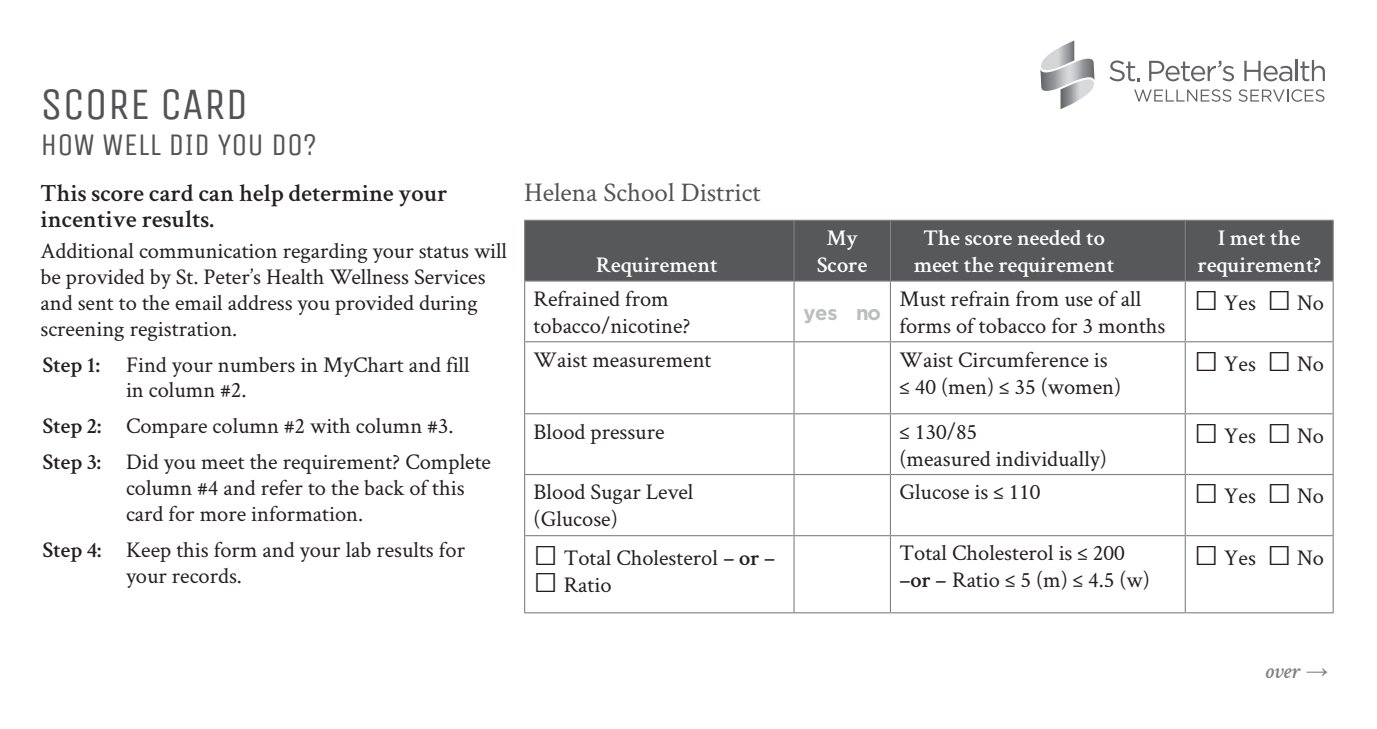
<style>
.page{position:relative;width:1377px;height:729px;background:#fff}
.page>*{position:absolute;margin:0;border:0;box-sizing:border-box;transform-origin:0 0}
.t1{font:45px "Unica One";color:#535355}
.t2{font:31.5px "Unica One";color:#535355}
.t3{font:27px "Crimson Text";color:#535355}
.t4{font:600 24.75px/25.9px "Crimson Text";color:#231f20}
.t5{font:22.5px/25.9px "Crimson Text";color:#231f20}
.t6{font:600 22.5px/27px "Crimson Text";color:#fff;text-align:center}
.t7{font:italic 600 22.5px "Crimson Text";color:#808285}
.t8{font:700 20.25px "Gotham";color:#bcbdc0}
.s1{font-weight:600}
.s2{font-family:"Franklin Gothic";font-size:40.5px}
.s3{font-family:"Franklin Gothic";font-weight:500}
</style>
<div class="page">
<div style="left:525px;top:221px;width:808px;height:59px;background:#57585a"></div>
<hr style="left:524px;top:220px;width:270px;height:1px;background:#808285">
<hr style="left:524px;top:221px;width:1px;height:59px;background:#808285">
<hr style="left:794px;top:220px;width:96px;height:1px;background:#808285">
<hr style="left:793px;top:221px;width:2px;height:59px;background:#808285">
<hr style="left:890px;top:220px;width:295px;height:1px;background:#808285">
<hr style="left:890px;top:221px;width:1px;height:59px;background:#808285">
<hr style="left:1185px;top:220px;width:149px;height:1px;background:#808285">
<hr style="left:1185px;top:221px;width:1px;height:59px;background:#808285">
<hr style="left:1333px;top:221px;width:1px;height:59px;background:#808285">
<hr style="left:524px;top:280px;width:270px;height:2px;background:#808285">
<hr style="left:524px;top:282px;width:1px;height:59px;background:#808285">
<hr style="left:794px;top:280px;width:96px;height:2px;background:#808285">
<hr style="left:793px;top:282px;width:2px;height:59px;background:#808285">
<hr style="left:890px;top:280px;width:295px;height:2px;background:#808285">
<hr style="left:890px;top:282px;width:1px;height:59px;background:#808285">
<hr style="left:1185px;top:280px;width:149px;height:2px;background:#808285">
<hr style="left:1185px;top:282px;width:1px;height:59px;background:#808285">
<hr style="left:1333px;top:282px;width:1px;height:59px;background:#808285">
<hr style="left:524px;top:341px;width:270px;height:1px;background:#808285">
<hr style="left:524px;top:342px;width:1px;height:71px;background:#808285">
<hr style="left:794px;top:341px;width:96px;height:1px;background:#808285">
<hr style="left:793px;top:342px;width:2px;height:71px;background:#808285">
<hr style="left:890px;top:341px;width:295px;height:1px;background:#808285">
<hr style="left:890px;top:342px;width:1px;height:71px;background:#808285">
<hr style="left:1185px;top:341px;width:149px;height:1px;background:#808285">
<hr style="left:1185px;top:342px;width:1px;height:71px;background:#808285">
<hr style="left:1333px;top:342px;width:1px;height:71px;background:#808285">
<hr style="left:524px;top:413px;width:270px;height:1px;background:#808285">
<hr style="left:524px;top:414px;width:1px;height:60px;background:#808285">
<hr style="left:794px;top:413px;width:96px;height:1px;background:#808285">
<hr style="left:793px;top:414px;width:2px;height:60px;background:#808285">
<hr style="left:890px;top:413px;width:295px;height:1px;background:#808285">
<hr style="left:890px;top:414px;width:1px;height:60px;background:#808285">
<hr style="left:1185px;top:413px;width:149px;height:1px;background:#808285">
<hr style="left:1185px;top:414px;width:1px;height:60px;background:#808285">
<hr style="left:1333px;top:414px;width:1px;height:60px;background:#808285">
<hr style="left:524px;top:474px;width:270px;height:1px;background:#808285">
<hr style="left:524px;top:475px;width:1px;height:60px;background:#808285">
<hr style="left:794px;top:474px;width:96px;height:1px;background:#808285">
<hr style="left:793px;top:475px;width:2px;height:60px;background:#808285">
<hr style="left:890px;top:474px;width:295px;height:1px;background:#808285">
<hr style="left:890px;top:475px;width:1px;height:60px;background:#808285">
<hr style="left:1185px;top:474px;width:149px;height:1px;background:#808285">
<hr style="left:1185px;top:475px;width:1px;height:60px;background:#808285">
<hr style="left:1333px;top:475px;width:1px;height:60px;background:#808285">
<hr style="left:524px;top:535px;width:270px;height:1px;background:#808285">
<hr style="left:524px;top:536px;width:1px;height:76px;background:#808285">
<hr style="left:794px;top:535px;width:96px;height:1px;background:#808285">
<hr style="left:793px;top:536px;width:2px;height:76px;background:#808285">
<hr style="left:890px;top:535px;width:295px;height:1px;background:#808285">
<hr style="left:890px;top:536px;width:1px;height:76px;background:#808285">
<hr style="left:1185px;top:535px;width:149px;height:1px;background:#808285">
<hr style="left:1185px;top:536px;width:1px;height:76px;background:#808285">
<hr style="left:1333px;top:536px;width:1px;height:76px;background:#808285">
<hr style="left:524px;top:612px;width:270px;height:1px;background:#808285">
<hr style="left:794px;top:612px;width:96px;height:1px;background:#808285">
<hr style="left:890px;top:612px;width:295px;height:1px;background:#808285">
<hr style="left:1185px;top:612px;width:149px;height:1px;background:#808285">
<svg style="left:1110px;top:61px;width:30px;height:20px"></svg>
<svg style="left:1149px;top:61px;width:85px;height:20px"></svg>
<svg style="left:1244px;top:61px;width:48px;height:20px"></svg>
<hr style="left:1296px;top:60px;width:2px;height:21px;background:#636366">
<svg style="left:1300px;top:60px;width:25px;height:21px"></svg>
<svg style="left:1040px;top:40px;width:55px;height:69px"></svg>
<svg style="left:1134px;top:89px;width:97px;height:13px"></svg>
<svg style="left:1239px;top:89px;width:86px;height:13px"></svg>
<p class="t1" style="left:40px;top:78px;width:209px">SCORE CARD</p>
<p class="t2" style="left:40px;top:126px;width:278px">HOW WELL DID YOU DO?</p>
<p class="t4" style="left:40px;top:179px;width:409px">This score card can help determine your incentive results.</p>
<p class="t5" style="left:40px;top:237px;width:468px">Additional communication regarding your status will be provided by St. Peter’s Health Wellness Services and sent to the email address you provided during screening registration.</p>
<p class="t5" style="left:126px;top:351px;width:345px;text-indent:-83px"><span class="s1">Step 1:</span> Find your numbers in MyChart and fill in column #2.</p>
<p class="t5" style="left:43px;top:412px;width:412px"><span class="s1">Step 2:</span> Compare column #2 with column #3.</p>
<p class="t5" style="left:126px;top:448px;width:367px;text-indent:-83px"><span class="s1">Step 3:</span> Did you meet the requirement? Complete column #4 and refer to the back of this card for more information.</p>
<p class="t5" style="left:126px;top:536px;width:341px;text-indent:-83px"><span class="s1">Step 4:</span> Keep this form and your lab results for your records.</p>
<p class="t3" style="left:524px;top:174px;width:238px">Helena School District</p>
<p class="t6" style="left:596px;top:250px;width:123px">Requirement</p>
<p class="t5" style="left:534px;top:285px;width:137px">Refrained from</p>
<p class="t5" style="left:534px;top:312px;width:158px">tobacco/nicotine?</p>
<p class="t6" style="left:817px;top:223px;width:52px">My<br>Score</p>
<p class="t6" style="left:914px;top:223px;width:202px">The score needed to meet the requirement</p>
<p class="t6" style="left:1198px;top:223px;width:125px">I met the requirement?</p>
<p class="t8" style="left:804px;top:299px;width:79px">yes no</p>
<p class="t5" style="left:899px;top:284px;width:268px;line-height:27px">Must refrain from use of all forms of tobacco for 3 months</p>
<p class="t5" style="left:1194px;top:289px;width:131px"><span class="s2">□</span> Yes <span class="s2">□</span> No</p>
<p class="t5" style="left:534px;top:346px;width:179px">Waist measurement</p>
<p class="t5" style="left:899px;top:346px;width:210px">Waist Circumference is</p>
<p class="t5" style="left:899px;top:373px;width:223px">≤ 40 (men) ≤ 35 (women)</p>
<p class="t5" style="left:534px;top:418px;width:132px">Blood pressure</p>
<p class="t5" style="left:899px;top:418px;width:79px">≤ 130/85</p>
<p class="t5" style="left:899px;top:445px;width:209px">(measured individually)</p>
<p class="t5" style="left:1194px;top:350px;width:131px"><span class="s2">□</span> Yes <span class="s2">□</span> No</p>
<p class="t5" style="left:1194px;top:422px;width:131px"><span class="s2">□</span> Yes <span class="s2">□</span> No</p>
<p class="t5" style="left:534px;top:478px;width:161px;line-height:27px">Blood Sugar Level (Glucose)</p>
<p class="t5" style="left:899px;top:478px;width:143px">Glucose is ≤ 110</p>
<p class="t5" style="left:1194px;top:483px;width:131px"><span class="s2">□</span> Yes <span class="s2">□</span> No</p>
<p class="t5" style="left:534px;top:544px;width:243px"><span class="s2">□</span> Total Cholesterol <span class="s1">– or –</span></p>
<p class="t5" style="left:534px;top:571px;width:79px"><span class="s2">□</span> Ratio</p>
<p class="t5" style="left:899px;top:539px;width:227px">Total Cholesterol is ≤ 200</p>
<p class="t5" style="left:899px;top:566px;width:252px"><span class="s1">–or –</span> Ratio ≤ 5 (m) ≤ 4.5 (w)</p>
<p class="t5" style="left:1194px;top:544px;width:131px"><span class="s2">□</span> Yes <span class="s2">□</span> No</p>
<p class="t7" style="left:1265px;top:655px;width:65px">over <span class="s3">→</span></p>
</div>
